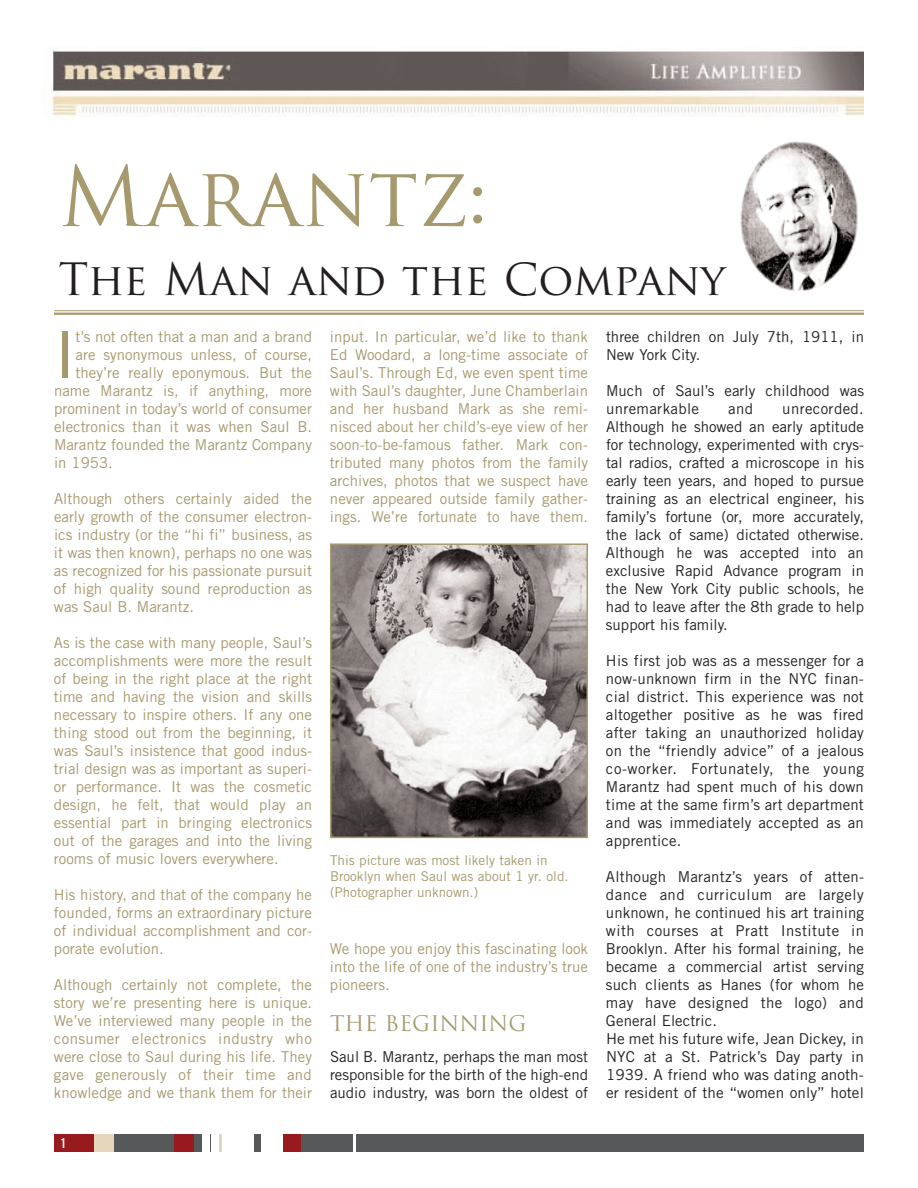
<style>
.page{position:relative;width:918px;height:1188px;background:#fff}
.page>*{position:absolute;margin:0;border:0;box-sizing:border-box;transform-origin:0 0}
.t1{font:81px "Trajan Pro";color:#a7996e}
.t2{font:64.8px "Trade Gothic";color:#a7996e}
.t3{font:43.5px "Trajan Pro";letter-spacing:-.005em;color:#231f20}
.t4{font:21px "Trajan";color:#a7996e}
.t5{font:15px/18px "Trade Gothic";color:#a7996e;text-align:justify}
.t6{font:15px/18px "Trade Gothic";letter-spacing:.005em;color:#231f20;text-align:justify}
.t7{font:13.5px/16.2px "Trade Gothic";color:#a7996e}
.t8{font:13.5px "Trade Gothic Bold Cond Twenty";color:#fff}
</style>
<div class="page">
<img style="left:51px;top:49px;width:813px;height:67px">
<img style="left:740px;top:141px;width:118px;height:150px">
<hr style="left:54px;top:310px;width:810px;height:1px;background:#a7996e">
<hr style="left:54px;top:313px;width:810px;height:2px;background:#a7996e">
<div style="left:54px;top:1134px;width:810px;height:18px;background:#57585a"></div>
<div style="left:54px;top:1134px;width:40px;height:18px;background:#981a1e"></div>
<div style="left:94px;top:1134px;width:19px;height:18px;background:#e4d7be"></div>
<div style="left:174px;top:1134px;width:19px;height:18px;background:#981a1e"></div>
<div style="left:202px;top:1134px;width:8px;height:18px;background:#fff"></div>
<div style="left:212px;top:1134px;width:7px;height:18px;background:#fff"></div>
<div style="left:222px;top:1134px;width:31px;height:18px;background:#fff"></div>
<div style="left:261px;top:1134px;width:22px;height:18px;background:#fff"></div>
<div style="left:284px;top:1134px;width:17px;height:18px;background:#981a1e"></div>
<hr style="left:219px;top:1134px;width:3px;height:18px;background:#e4d7be">
<svg style="left:353px;top:1134px;width:2px;height:18px"></svg>
<img style="left:333px;top:546px;width:252px;height:289px">
<div style="left:330px;top:543px;width:258px;height:295px;border:2px solid #a7996e"></div>
<h1 class="t1" style="left:58px;top:165px;width:431px">Marantz:</h1>
<h3 class="t3" style="left:58px;top:262px;width:669px">The Man and the Company</h3>
<h2 class="t2" style="left:54px;top:331px;width:23px">I</h2>
<p class="t5" style="left:76px;top:329px;width:238px">t’s not often that a man and a brand</p>
<p class="t5" style="left:76px;top:347px;width:238px">are synonymous unless, of course,</p>
<p class="t5" style="left:76px;top:365px;width:238px">they’re really eponymous. But the</p>
<p class="t5" style="left:54px;top:383px;width:260px">name Marantz is, if anything, more</p>
<p class="t5" style="left:54px;top:401px;width:260px">prominent in today’s world of consumer</p>
<p class="t5" style="left:54px;top:419px;width:260px">electronics than it was when Saul B.</p>
<p class="t5" style="left:54px;top:437px;width:260px">Marantz founded the Marantz Company</p>
<p class="t5" style="left:54px;top:455px;width:60px">in 1953.</p>
<p class="t5" style="left:54px;top:491px;width:260px">Although others certainly aided the early growth of the consumer electron&shy;ics industry (or the “hi fi” business, as it was then known), perhaps no one was as recognized for his passionate pursuit of high quality sound reproduction as was Saul B. Marantz.</p>
<p class="t5" style="left:54px;top:635px;width:260px">As is the case with many people, Saul’s accomplishments were more the result of being in the right place at the right time and having the vision and skills necessary to inspire others. If any one thing stood out from the beginning, it was Saul’s insistence that good indus&shy;trial design was as important as superi&shy;or performance. It was the cosmetic design, he felt, that would play an essential part in bringing electronics out of the garages and into the living rooms of music lovers everywhere.</p>
<p class="t5" style="left:54px;top:887px;width:260px">His history, and that of the company he founded, forms an extraordinary picture of individual accomplishment and cor&shy;porate evolution.</p>
<p class="t5" style="left:54px;top:977px;width:260px">Although certainly not complete, the story we’re presenting here is unique.<br>We’ve interviewed many people in the consumer electronics industry who were close to Saul during his life. They gave generously of their time and knowledge and we thank them for their</p>
<p class="t8" style="left:61px;top:1138px;width:7px">1</p>
<p class="t5" style="left:330px;top:329px;width:260px">input. In particular, we’d like to thank Ed Woodard, a long-time associate of Saul’s. Through Ed, we even spent time with Saul’s daughter, June Chamberlain and her husband Mark as she remi&shy;nisced about her child’s-eye view of her soon-to-be-famous father. Mark con&shy;tributed many photos from the family archives, photos that we suspect have never appeared outside family gather&shy;ings. We’re fortunate to have them.</p>
<p class="t7" style="left:330px;top:853px;width:240px">This picture was most likely taken in<br>Brooklyn when Saul was about 1 yr. old. (Photographer unknown.)</p>
<p class="t5" style="left:330px;top:941px;width:260px">We hope you enjoy this fascinating look into the life of one of the industry’s true pioneers.</p>
<h3 class="t4" style="left:330px;top:1011px;width:198px">THE BEGINNING</h3>
<p class="t6" style="left:330px;top:1049px;width:260px">Saul B. Marantz, perhaps the man most responsible for the birth of the high-end audio industry, was born the oldest of</p>
<p class="t6" style="left:606px;top:329px;width:260px">three children on July 7th, 1911, in<br>New York City.</p>
<p class="t6" style="left:606px;top:383px;width:260px">Much of Saul’s early childhood was unremarkable</p>
<p class="t6" style="left:606px;top:401px;width:260px;text-indent:176px">unrecorded.<br>Although he showed an early aptitude for technology, experimented with crys&shy;tal radios, crafted a microscope in his early teen years, and hoped to pursue training as an electrical engineer, his family’s fortune (or, more accurately, the lack of same) dictated otherwise.<br>Although he was accepted into an exclusive Rapid Advance program in the New York City public schools, he had to leave after the 8th grade to help support his family.</p>
<p class="t6" style="left:606px;top:653px;width:260px">His first job was as a messenger for a now-unknown firm in the NYC finan&shy;cial district. This experience was not altogether positive as he was fired after taking an unauthorized holiday on the “friendly advice” of a jealous co-worker. Fortunately, the young Marantz had spent much of his down time at the same firm’s art department and was immediately accepted as an apprentice.</p>
<p class="t6" style="left:606px;top:869px;width:260px;text-align:left">Although Marantz’s years of atten&shy;dance and curriculum are largely unknown, he continued his art training with courses at Pratt Institute in Brooklyn. After his formal training, he became a commercial artist serving such clients as Hanes (for whom he may have designed the logo) and General Electric.<br>He met his future wife, Jean Dickey, in NYC at a St. Patrick’s Day party in 1939. A friend who was dating anoth&shy;er resident of the “women only” hotel</p>
<p class="t6" style="left:728px;top:401px;width:26px">and</p>
</div>
